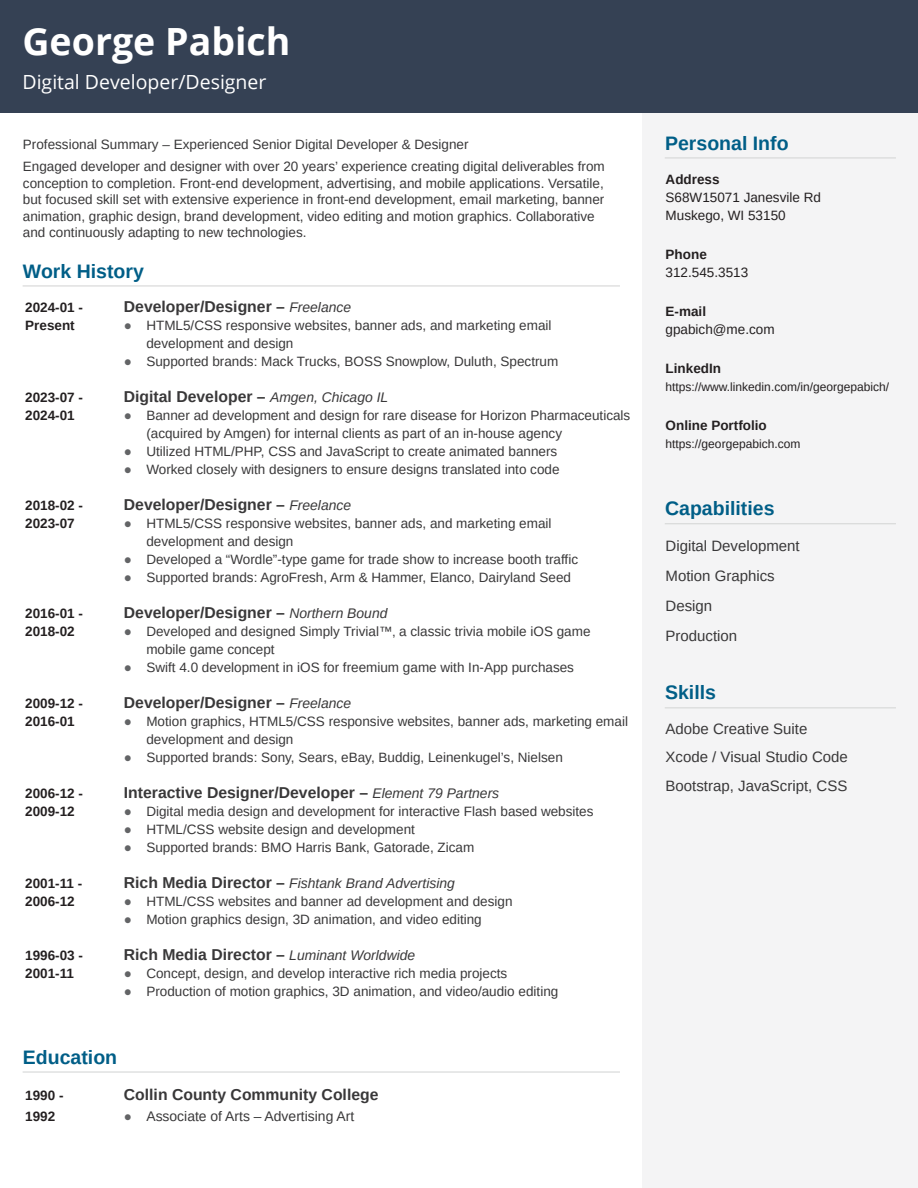
<style>
.page{position:relative;width:918px;height:1188px;background:#fff}
.page>*{position:absolute;margin:0;border:0;box-sizing:border-box;transform-origin:0 0}
.t1{font:700 37.5px "Open Sans";color:#fff}
.t2{font:700 19.5px "Arimo";color:#005e87}
.t3{font:19.5px "Open Sans";color:#fff}
.t4{font:700 15.75px "Arimo";color:#393839}
.t5{font:15px/30px "Arimo";color:#393839}
.t6{font:italic 13.95px "Arimo";color:#393839}
.t7{font:13.95px "Arimo";color:#393839}
.t8{font:13.5px/18px "Arimo";color:#393839}
.t9{font:700 13.5px/18px "Arimo";color:#231f20}
.t10{font:13.5px/18px "Arimo";color:#231f20}
.t11{font:12px "Arimo";color:#231f20}
.s1{font-weight:400;font-style:italic;font-size:13.95px}
.s2{color:#636466}
.s3{font-weight:700;font-style:normal;font-size:15.75px}
.s4{font-size:13.5px;color:#636466}
</style>
<div class="page">
<div style="left:0;top:0;width:918px;height:113px;background:#354154"></div>
<div style="left:643px;top:113px;width:275px;height:1075px;background:#f4f4f5"></div>
<hr style="left:665px;top:523px;width:230px;height:1px;background:#d6d7d7">
<hr style="left:665px;top:157px;width:230px;height:1px;background:#d6d7d7">
<hr style="left:665px;top:707px;width:230px;height:1px;background:#d6d7d7">
<hr style="left:23px;top:1071px;width:596px;height:2px;background:#d6d7d7">
<hr style="left:23px;top:285px;width:596px;height:2px;background:#d6d7d7">
<h1 class="t1" style="left:22px;top:15px;width:269px">George Pabich</h1>
<h2 class="t3" style="left:22px;top:69px;width:246px">Digital Developer/Designer</h2>
<p class="t8" style="left:23px;top:133px;width:583px;line-height:22.5px">Professional Summary – Experienced Senior Digital Developer &amp; Designer<br>Engaged developer and designer with over 20 years’ experience creating digital deliverables from</p>
<p class="t8" style="left:23px;top:175px;width:583px;line-height:16.5px">conception to completion. Front-end development, advertising, and mobile applications. Versatile, but focused skill set with extensive experience in front-end development, email marketing, banner animation, graphic design, brand development, video editing and motion graphics. Collaborative and continuously adapting to new technologies.</p>
<h2 class="t2" style="left:23px;top:257px;width:122px">Work History</h2>
<p class="t4" style="left:124px;top:296px;width:229px">Developer/Designer – <span class="s1">Freelance</span></p>
<p class="t8" style="left:146px;top:317px;width:407px;text-indent:-23px"><span class="s2">●</span> HTML5/CSS responsive websites, banner ads, and marketing email development and design</p>
<p class="t8" style="left:124px;top:353px;width:436px"><span class="s2">●</span> Supported brands: Mack Trucks, BOSS Snowplow, Duluth, Spectrum</p>
<p class="t4" style="left:124px;top:386px;width:266px">Digital Developer – <span class="s1">Amgen, Chicago IL</span></p>
<p class="t8" style="left:146px;top:407px;width:485px;text-indent:-23px"><span class="s2">●</span> Banner ad development and design for rare disease for Horizon Pharmaceuticals (acquired by Amgen) for internal clients as part of an in-house agency</p>
<p class="t8" style="left:124px;top:443px;width:435px"><span class="s2">●</span> Utilized HTML/PHP, CSS and JavaScript to create animated banners</p>
<p class="t8" style="left:124px;top:461px;width:437px"><span class="s2">●</span> Worked closely with designers to ensure designs translated into code</p>
<p class="t4" style="left:124px;top:494px;width:229px">Developer/Designer – <span class="s1">Freelance</span></p>
<p class="t8" style="left:146px;top:515px;width:407px;text-indent:-23px"><span class="s2">●</span> HTML5/CSS responsive websites, banner ads, and marketing email development and design</p>
<p class="t8" style="left:124px;top:551px;width:456px"><span class="s2">●</span> Developed a “Wordle”-type game for trade show to increase booth traffic</p>
<p class="t8" style="left:124px;top:569px;width:449px"><span class="s2">●</span> Supported brands: AgroFresh, Arm &amp; Hammer, Elanco, Dairyland Seed</p>
<p class="t4" style="left:124px;top:602px;width:265px">Developer/Designer – <span class="s1">Northern Bound</span></p>
<p class="t8" style="left:146px;top:623px;width:446px;text-indent:-23px"><span class="s2">●</span> Developed and designed Simply Trivial™‚ a classic trivia mobile iOS game mobile game concept</p>
<p class="t8" style="left:124px;top:659px;width:452px"><span class="s2">●</span> Swift 4.0 development in iOS for freemium game with In-App purchases</p>
<p class="t4" style="left:124px;top:692px;width:229px">Developer/Designer – <span class="s1">Freelance</span></p>
<p class="t8" style="left:146px;top:713px;width:483px;text-indent:-23px"><span class="s2">●</span> Motion graphics, HTML5/CSS responsive websites, banner ads, marketing email development and design</p>
<p class="t8" style="left:124px;top:749px;width:441px"><span class="s2">●</span> Supported brands: Sony, Sears, eBay, Buddig, Leinenkugel’s, Nielsen</p>
<p class="t4" style="left:124px;top:782px;width:377px">Interactive Designer/Developer – <span class="s1">Element 79 Partners</span></p>
<p class="t8" style="left:124px;top:803px;width:471px"><span class="s2">●</span> Digital media design and development for interactive Flash based websites</p>
<p class="t8" style="left:124px;top:821px;width:293px"><span class="s2">●</span> HTML/CSS website design and development</p>
<p class="t8" style="left:124px;top:839px;width:352px"><span class="s2">●</span> Supported brands: BMO Harris Bank, Gatorade, Zicam</p>
<p class="t6" style="left:124px;top:874px;width:333px"><span class="s3">Rich Media Director –</span> Fishtank Brand Advertising</p>
<p class="t8" style="left:124px;top:893px;width:390px"><span class="s2">●</span> HTML/CSS websites and banner ad development and design</p>
<p class="t8" style="left:124px;top:911px;width:359px"><span class="s2">●</span> Motion graphics design, 3D animation, and video editing</p>
<p class="t4" style="left:124px;top:944px;width:293px">Rich Media Director – <span class="s1">Luminant Worldwide</span></p>
<p class="t8" style="left:124px;top:965px;width:385px"><span class="s2">●</span> Concept, design, and develop interactive rich media projects</p>
<p class="t8" style="left:124px;top:983px;width:436px"><span class="s2">●</span> Production of motion graphics, 3D animation, and video/audio editing</p>
<p class="t9" style="left:25px;top:299px;width:59px">2024-01 -<br>Present</p>
<p class="t9" style="left:25px;top:389px;width:59px">2023-07 -<br>2024-01</p>
<p class="t9" style="left:25px;top:497px;width:59px">2018-02 -<br>2023-07</p>
<p class="t9" style="left:25px;top:605px;width:59px">2016-01 -<br>2018-02</p>
<p class="t9" style="left:25px;top:695px;width:59px">2009-12 -<br>2016-01</p>
<p class="t9" style="left:25px;top:785px;width:59px">2006-12 -<br>2009-12</p>
<p class="t9" style="left:25px;top:875px;width:59px">2001-11 -<br>2006-12</p>
<p class="t9" style="left:25px;top:947px;width:59px">1996-03 -<br>2001-11</p>
<h2 class="t2" style="left:23px;top:1044px;width:96px">Education</h2>
<p class="t9" style="left:25px;top:1085px;width:40px;line-height:21px">1990 -<br>1992</p>
<p class="t4" style="left:124px;top:1084px;width:256px">Collin County Community College</p>
<p class="t7" style="left:124px;top:1107px;width:232px"><span class="s4">●</span> Associate of Arts – Advertising Art</p>
<h2 class="t2" style="left:665px;top:129px;width:125px">Personal Info</h2>
<p class="t9" style="left:666px;top:170px;width:56px">Address</p>
<p class="t10" style="left:666px;top:188px;width:157px">S68W15071 Janesvile Rd<br>Muskego, WI 53150</p>
<p class="t9" style="left:666px;top:245px;width:43px">Phone</p>
<p class="t10" style="left:666px;top:263px;width:84px">312.545.3513</p>
<p class="t9" style="left:666px;top:302px;width:42px">E-mail</p>
<p class="t10" style="left:666px;top:320px;width:110px">gpabich@me.com</p>
<p class="t9" style="left:666px;top:359px;width:57px">LinkedIn</p>
<p class="t11" style="left:666px;top:379px;width:225px">https://www.linkedin.com/in/georgepabich/</p>
<p class="t9" style="left:666px;top:416px;width:103px">Online Portfolio</p>
<p class="t11" style="left:666px;top:436px;width:136px">https://georgepabich.com</p>
<h2 class="t2" style="left:665px;top:495px;width:111px">Capabilities</h2>
<p class="t5" style="left:666px;top:531px;width:136px">Digital Development<br>Motion Graphics<br>Design<br>Production</p>
<h2 class="t2" style="left:665px;top:679px;width:52px">Skills</h2>
<p class="t5" style="left:666px;top:714px;width:184px;line-height:28.5px">Adobe Creative Suite<br>Xcode / Visual Studio Code<br>Bootstrap, JavaScript, CSS</p>
</div>
